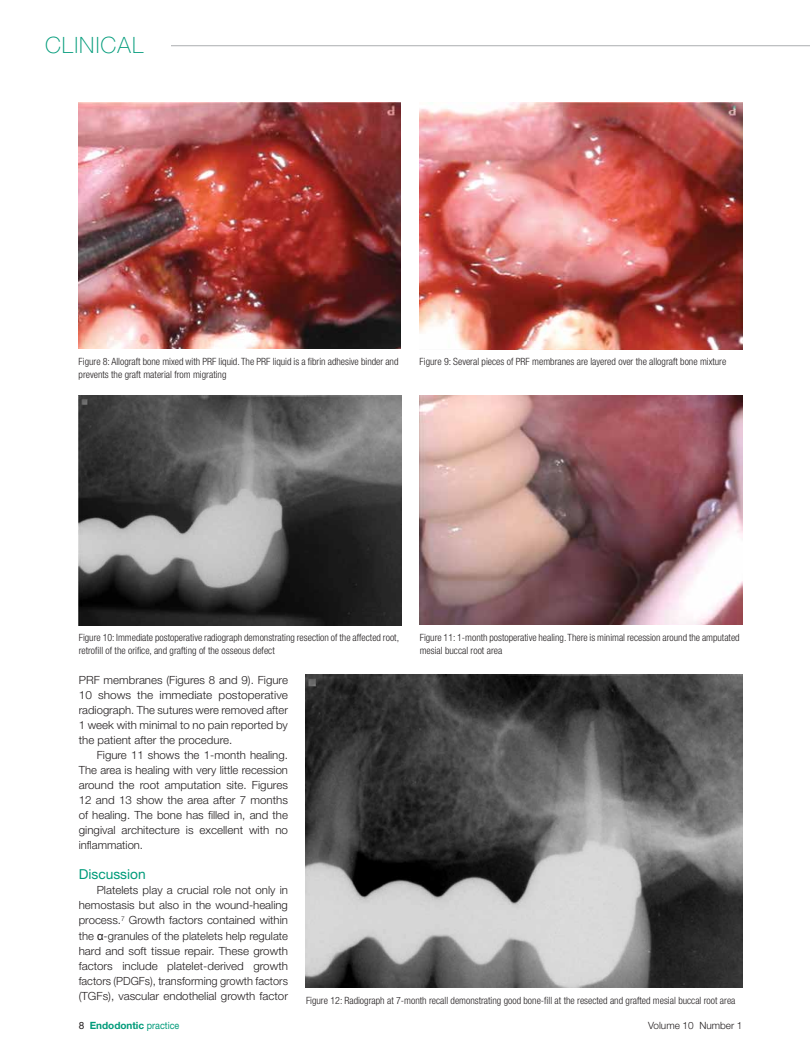
<style>
.page{position:relative;width:810px;height:1054px;background:#fff}
.page>*{position:absolute;margin:0;border:0;box-sizing:border-box;transform-origin:0 0}
.t1{font:100 22.5px "Helvetica Neue";letter-spacing:.05em;color:#009b7a}
.t2{font:13.75px "Helvetica Neue";color:#009b7a}
.t3{font:300 11.25px/15px "Helvetica Neue";color:#231f20;text-align:justify}
.t4{font:300 condensed 10px/12.5px "Helvetica Neue";color:#231f20}
.t5{font:700 10px "Helvetica Neue";letter-spacing:-.005em;color:#009b7a}
.t6{font:300 10px "Helvetica Neue";color:#231f20}
.s1{font-family:"Arial";font-weight:400}
.s2{font-weight:400;color:#231f20}
.s3{font-weight:400}
</style>
<div class="page">
<img style="left:79px;top:395px;width:323px;height:230px">
<img style="left:420px;top:395px;width:323px;height:229px">
<img style="left:306px;top:674px;width:436px;height:312px">
<img style="left:79px;top:103px;width:321px;height:246px">
<img style="left:420px;top:103px;width:323px;height:246px">
<hr style="left:171px;top:45px;width:639px;height:1px;background:#bcbec0">
<h1 class="t1" style="left:45px;top:32px;width:100px">CLINICAL</h1>
<p class="t4" style="left:79px;top:355px;width:321px">Figure 8: Allograft bone mixed with PRF liquid. The PRF liquid is a fibrin adhesive binder and prevents the graft material from migrating</p>
<p class="t4" style="left:420px;top:355px;width:308px">Figure 9: Several pieces of PRF membranes are layered over the allograft bone mixture</p>
<p class="t4" style="left:79px;top:631px;width:322px">Figure 10: Immediate postoperative radiograph demonstrating resection of the affected root, retrofill of the orifice, and grafting of the osseous defect</p>
<p class="t4" style="left:420px;top:631px;width:321px">Figure 11: 1-month postoperative healing. There is minimal recession around the amputated mesial buccal root area</p>
<p class="t3" style="left:79px;top:672px;width:211px">PRF membranes (Figures 8 and 9). Figure 10 shows the immediate postoperative radiograph. The sutures were removed after 1 week with minimal to no pain reported by the patient after the procedure.</p>
<p class="t3" style="left:79px;top:747px;width:211px;text-indent:18px">Figure 11 shows the 1-month healing.<br>The area is healing with very little recession around the root amputation site. Figures 12 and 13 show the area after 7 months of healing. The bone has filled in, and the gingival architecture is excellent with no inflammation.</p>
<p class="t2" style="left:79px;top:866px;width:68px">Discussion</p>
<p class="t3" style="left:79px;top:882px;width:211px;text-indent:18px">Platelets play a crucial role not only in hemostasis but also in the wound-healing process.<sup>7</sup> Growth factors contained within the <span class="s1">α</span>-granules of the platelets help regulate hard and soft tissue repair. These growth factors include platelet-derived growth factors (PDGFs), transforming growth factors (TGFs), vascular endothelial growth factor</p>
<p class="t4" style="left:306px;top:993px;width:431px">Figure 12: Radiograph at 7-month recall demonstrating good bone-fill at the resected and grafted mesial buccal root area</p>
<p class="t5" style="left:79px;top:1018px;width:102px"><span class="s2">8</span> Endodontic <span class="s3">practice</span></p>
<p class="t6" style="left:648px;top:1018px;width:96px">Volume 10 Number 1</p>
</div>
